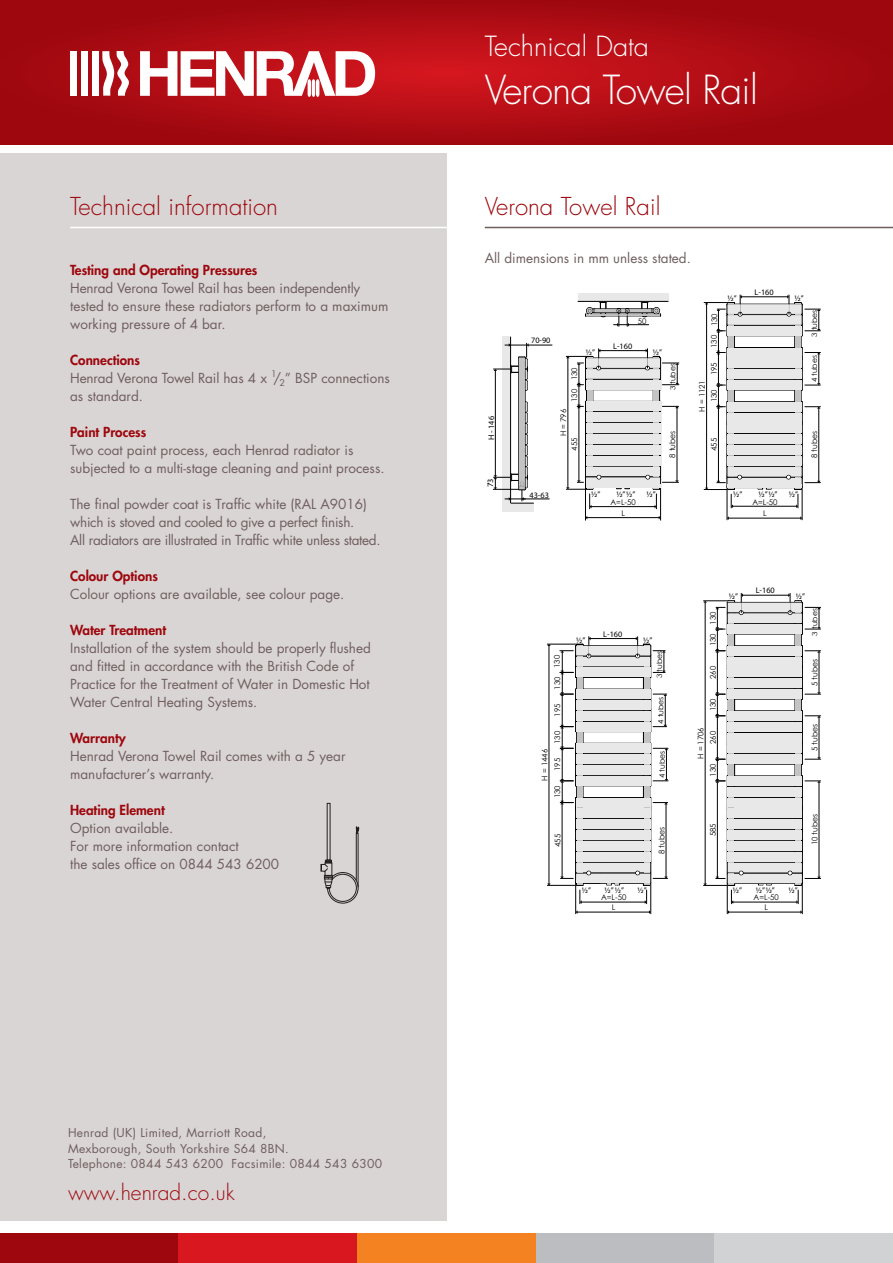
<style>
.page{position:relative;width:893px;height:1263px;background:#fff}
.page>*{position:absolute;margin:0;border:0;box-sizing:border-box;transform-origin:0 0}
.t1{font:300 39px "Futura";letter-spacing:-.02em;color:#fff}
.t2{font:300 27px "Futura";color:#fff}
.t3{font:300 24px "Futura";color:#9d070d}
.t4{font:300 21px "Futura";color:#9d070d}
.t5{font:13.5px/18px "Futura";color:#6f5e5e}
.t6{font:13.5px/18px "Futura";letter-spacing:-.02em;color:#6f5e5e}
.t7{font:800 13.5px "Futura";color:#9d070d}
.t8{font:12px/15.8px "Futura";letter-spacing:.025em;color:#6f5e5e}
.t9{font:8.25px "Arial";color:#000}
.t10{font:7.8px/10.1px "Century Gothic";color:#000;text-align:center}
.s1{font-weight:800;color:#9d070d}
</style>
<div class="page">
<svg style="left:0;top:0;width:893px;height:145px;background:#ab0b12"></svg>
<div style="left:0;top:1233px;width:179px;height:30px;background:#9d070d"></div>
<div style="left:179px;top:1233px;width:178px;height:30px;background:#d8171f"></div>
<div style="left:357px;top:1233px;width:179px;height:30px;background:#f58220"></div>
<div style="left:536px;top:1233px;width:178px;height:30px;background:#bcbdc0"></div>
<div style="left:714px;top:1233px;width:179px;height:30px;background:#d1d2d4"></div>
<hr style="left:485px;top:227px;width:408px;height:1px;background:#6f5e5e">
<div style="left:0;top:153px;width:446px;height:1067px;background:#dad5d5"></div>
<hr style="left:70px;top:227px;width:379px;height:1px;background:#fff">
<svg style="left:140px;top:51px;width:235px;height:46px"></svg>
<div style="left:70px;top:51px;width:7px;height:45px;background:#fff"></div>
<div style="left:81px;top:51px;width:7px;height:45px;background:#fff"></div>
<div style="left:92px;top:51px;width:7px;height:45px;background:#fff"></div>
<svg style="left:102px;top:51px;width:27px;height:45px"></svg>
<div style="left:502px;top:337px;width:9px;height:166px;background:#e8e8e8"></div>
<hr style="left:510px;top:337px;width:1px;height:166px;background:#000">
<div style="left:502px;top:503px;width:31px;height:8px;background:#e8e8e8"></div>
<svg style="left:493px;top:343px;width:59px;height:161px"></svg>
<hr style="left:729px;top:518px;width:71px;height:1px;background:#000">
<hr style="left:802px;top:488px;width:1px;height:32px;background:#000">
<hr style="left:727px;top:488px;width:1px;height:32px;background:#000">
<hr style="left:587px;top:517px;width:72px;height:1px;background:#000">
<hr style="left:660px;top:488px;width:1px;height:32px;background:#000">
<hr style="left:585px;top:488px;width:1px;height:32px;background:#000">
<div style="left:578px;top:293px;width:90px;height:8px;background:#e8e8e8"></div>
<hr style="left:578px;top:301px;width:90px;height:1px;background:#000">
<svg style="left:585px;top:301px;width:76px;height:25px"></svg>
<svg style="left:566px;top:349px;width:113px;height:160px"></svg>
<hr style="left:586px;top:484px;width:74px;height:3px;background:#e8e8e8">
<svg style="left:704px;top:295px;width:117px;height:213px"></svg>
<hr style="left:727px;top:484px;width:75px;height:3px;background:#e8e8e8">
<hr style="left:729px;top:912px;width:72px;height:1px;background:#000">
<hr style="left:802px;top:884px;width:1px;height:30px;background:#000">
<hr style="left:727px;top:884px;width:1px;height:30px;background:#000">
<hr style="left:577px;top:912px;width:72px;height:1px;background:#000">
<hr style="left:650px;top:884px;width:1px;height:30px;background:#000">
<hr style="left:575px;top:884px;width:1px;height:30px;background:#000">
<svg style="left:703px;top:593px;width:118px;height:311px"></svg>
<svg style="left:547px;top:637px;width:121px;height:267px"></svg>
<hr style="left:576px;top:880px;width:24px;height:3px;background:#e8e8e8">
<div style="left:327px;top:803px;width:3px;height:57px;border:1px solid #231f20"></div>
<svg style="left:321px;top:827px;width:38px;height:76px"></svg>
<h2 class="t2" style="left:485px;top:34px;width:166px">Technical Data</h2>
<h1 class="t1" style="left:485px;top:72px;width:274px">Verona Towel Rail</h1>
<h3 class="t3" style="left:70px;top:196px;width:209px">Technical information</h3>
<h3 class="t3" style="left:485px;top:196px;width:177px">Verona Towel Rail</h3>
<p class="t7" style="left:70px;top:264px;width:189px">Testing and Operating Pressures</p>
<p class="t5" style="left:70px;top:280px;width:320px">Henrad Verona Towel Rail has been independently tested to ensure these radiators perform to a maximum working pressure of 4 bar.</p>
<p class="t5" style="left:70px;top:352px;width:321px"><span class="s1">Connections<br></span>Henrad Verona Towel Rail has 4 x <sup>1</sup>/<sub>2</sub>” BSP connections as standard.</p>
<p class="t7" style="left:70px;top:426px;width:78px">Paint Process</p>
<p class="t5" style="left:70px;top:442px;width:316px">Two coat paint process, each Henrad radiator is subjected to a multi-stage cleaning and paint process.</p>
<p class="t6" style="left:70px;top:496px;width:312px">The final powder coat is Traffic white (RAL A9016) which is stoved and cooled to give a perfect finish.<br>All radiators are illustrated in Traffic white unless stated.</p>
<p class="t7" style="left:70px;top:570px;width:89px">Colour Options</p>
<p class="t5" style="left:70px;top:586px;width:276px">Colour options are available, see colour page.</p>
<p class="t7" style="left:70px;top:624px;width:97px">Water Treatment</p>
<p class="t5" style="left:70px;top:640px;width:302px">Installation of the system should be properly flushed and fitted in accordance with the British Code of Practice for the Treatment of Water in Domestic Hot Water Central Heating Systems.</p>
<p class="t7" style="left:70px;top:732px;width:57px">Warranty</p>
<p class="t5" style="left:70px;top:748px;width:277px">Henrad Verona Towel Rail comes with a 5 year manufacturer’s warranty.</p>
<p class="t7" style="left:70px;top:804px;width:96px">Heating Element</p>
<p class="t5" style="left:70px;top:820px;width:211px">Option available.<br>For more information contact<br>the sales office on 0844 543 6200</p>
<p class="t8" style="left:68px;top:1125px;width:316px">Henrad (UK) Limited, Marriott Road,<br>Mexborough, South Yorkshire S64 8BN.<br>Telephone: 0844 543 6200 Facsimile: 0844 543 6300</p>
<h3 class="t4" style="left:68px;top:1182px;width:168px">www.henrad.co.uk</h3>
<p class="t5" style="left:485px;top:250px;width:208px">All dimensions in mm unless stated.</p>
<p class="t9" style="left:488px;top:440px;width:26px;rotate:-90deg">H-146</p>
<p class="t9" style="left:487px;top:487px;width:10px;rotate:-90deg">73</p>
<p class="t9" style="left:531px;top:337px;width:21px">70-90</p>
<p class="t10" style="left:569px;top:380px;width:14px;rotate:-90deg">130</p>
<p class="t10" style="left:569px;top:402px;width:14px;rotate:-90deg">130</p>
<p class="t10" style="left:569px;top:451px;width:14px;rotate:-90deg">455</p>
<p class="t10" style="left:558px;top:436px;width:29px;rotate:-90deg">H = 796</p>
<p class="t10" style="left:638px;top:316px;width:10px">50</p>
<p class="t9" style="left:613px;top:343px;width:21px">L-160</p>
<p class="t9" style="left:586px;top:349px;width:11px">½”</p>
<p class="t9" style="left:653px;top:349px;width:11px">½”</p>
<p class="t10" style="left:667px;top:390px;width:29px;rotate:-90deg">3 tubes</p>
<p class="t10" style="left:667px;top:458px;width:29px;rotate:-90deg">8 tubes</p>
<p class="t10" style="left:709px;top:326px;width:14px;rotate:-90deg">130</p>
<p class="t10" style="left:709px;top:348px;width:14px;rotate:-90deg">130</p>
<p class="t10" style="left:709px;top:375px;width:14px;rotate:-90deg">195</p>
<p class="t10" style="left:709px;top:402px;width:14px;rotate:-90deg">130</p>
<p class="t10" style="left:709px;top:451px;width:14px;rotate:-90deg">455</p>
<p class="t10" style="left:697px;top:412px;width:33px;rotate:-90deg">H = 1121</p>
<p class="t9" style="left:755px;top:289px;width:21px">L-160</p>
<p class="t9" style="left:727px;top:296px;width:11px">½”</p>
<p class="t9" style="left:794px;top:296px;width:11px">½”</p>
<p class="t10" style="left:809px;top:337px;width:29px;rotate:-90deg">3 tubes</p>
<p class="t10" style="left:809px;top:382px;width:29px;rotate:-90deg">4 tubes</p>
<p class="t10" style="left:809px;top:458px;width:29px;rotate:-90deg">8 tubes</p>
<p class="t9" style="left:529px;top:492px;width:21px">43-63</p>
<p class="t9" style="left:591px;top:491px;width:11px">½”</p>
<p class="t9" style="left:616px;top:491px;width:21px">½”½”</p>
<p class="t9" style="left:647px;top:491px;width:11px">½”</p>
<p class="t9" style="left:733px;top:491px;width:11px">½”</p>
<p class="t9" style="left:758px;top:491px;width:21px">½”½”</p>
<p class="t9" style="left:789px;top:491px;width:11px">½”</p>
<p class="t10" style="left:610px;top:496px;width:27px;line-height:10.9px">A=L-50<br>L</p>
<p class="t10" style="left:752px;top:495px;width:27px;line-height:11.9px">A=L-50<br>L</p>
<p class="t9" style="left:729px;top:593px;width:11px">½”</p>
<p class="t9" style="left:756px;top:587px;width:21px">L-160</p>
<p class="t9" style="left:796px;top:593px;width:11px">½”</p>
<p class="t9" style="left:603px;top:631px;width:21px">L-160</p>
<p class="t9" style="left:576px;top:637px;width:11px">½”</p>
<p class="t9" style="left:643px;top:637px;width:11px">½”</p>
<p class="t10" style="left:552px;top:690px;width:36px;rotate:-90deg">130 130</p>
<p class="t10" style="left:654px;top:678px;width:29px;rotate:-90deg">3 tubes</p>
<p class="t10" style="left:655px;top:724px;width:29px;rotate:-90deg">4 tubes</p>
<p class="t10" style="left:657px;top:778px;width:29px;rotate:-90deg">4 tubes</p>
<p class="t10" style="left:552px;top:717px;width:14px;rotate:-90deg">195</p>
<p class="t10" style="left:552px;top:744px;width:14px;rotate:-90deg">130</p>
<p class="t10" style="left:539px;top:780px;width:33px;rotate:-90deg">H = 1446</p>
<p class="t10" style="left:552px;top:771px;width:14px;rotate:-90deg">195</p>
<p class="t10" style="left:552px;top:798px;width:14px;rotate:-90deg">130</p>
<p class="t10" style="left:552px;top:847px;width:14px;rotate:-90deg">455</p>
<p class="t10" style="left:656px;top:854px;width:29px;rotate:-90deg">8 tubes</p>
<p class="t10" style="left:708px;top:625px;width:14px;rotate:-90deg">130</p>
<p class="t10" style="left:708px;top:646px;width:14px;rotate:-90deg">130</p>
<p class="t10" style="left:708px;top:679px;width:14px;rotate:-90deg">260</p>
<p class="t10" style="left:708px;top:711px;width:14px;rotate:-90deg">130</p>
<p class="t10" style="left:708px;top:744px;width:14px;rotate:-90deg">260</p>
<p class="t10" style="left:708px;top:776px;width:14px;rotate:-90deg">130</p>
<p class="t10" style="left:695px;top:759px;width:33px;rotate:-90deg">H = 1706</p>
<p class="t10" style="left:708px;top:836px;width:14px;rotate:-90deg">585</p>
<p class="t9" style="left:582px;top:887px;width:11px">½”</p>
<p class="t9" style="left:604px;top:887px;width:21px">½”½”</p>
<p class="t9" style="left:637px;top:887px;width:11px">½”</p>
<p class="t9" style="left:733px;top:887px;width:11px">½”</p>
<p class="t10" style="left:601px;top:892px;width:27px">A=L-50<br>L</p>
<p class="t9" style="left:756px;top:887px;width:21px">½”½”</p>
<p class="t9" style="left:788px;top:887px;width:11px">½”</p>
<p class="t10" style="left:754px;top:892px;width:27px">A=L-50<br>L</p>
<p class="t10" style="left:809px;top:635px;width:29px;rotate:-90deg">3 tubes</p>
<p class="t10" style="left:809px;top:686px;width:29px;rotate:-90deg">5 tubes</p>
<p class="t10" style="left:809px;top:751px;width:29px;rotate:-90deg">5 tubes</p>
<p class="t10" style="left:809px;top:845px;width:33px;rotate:-90deg">10 tubes</p>
</div>
